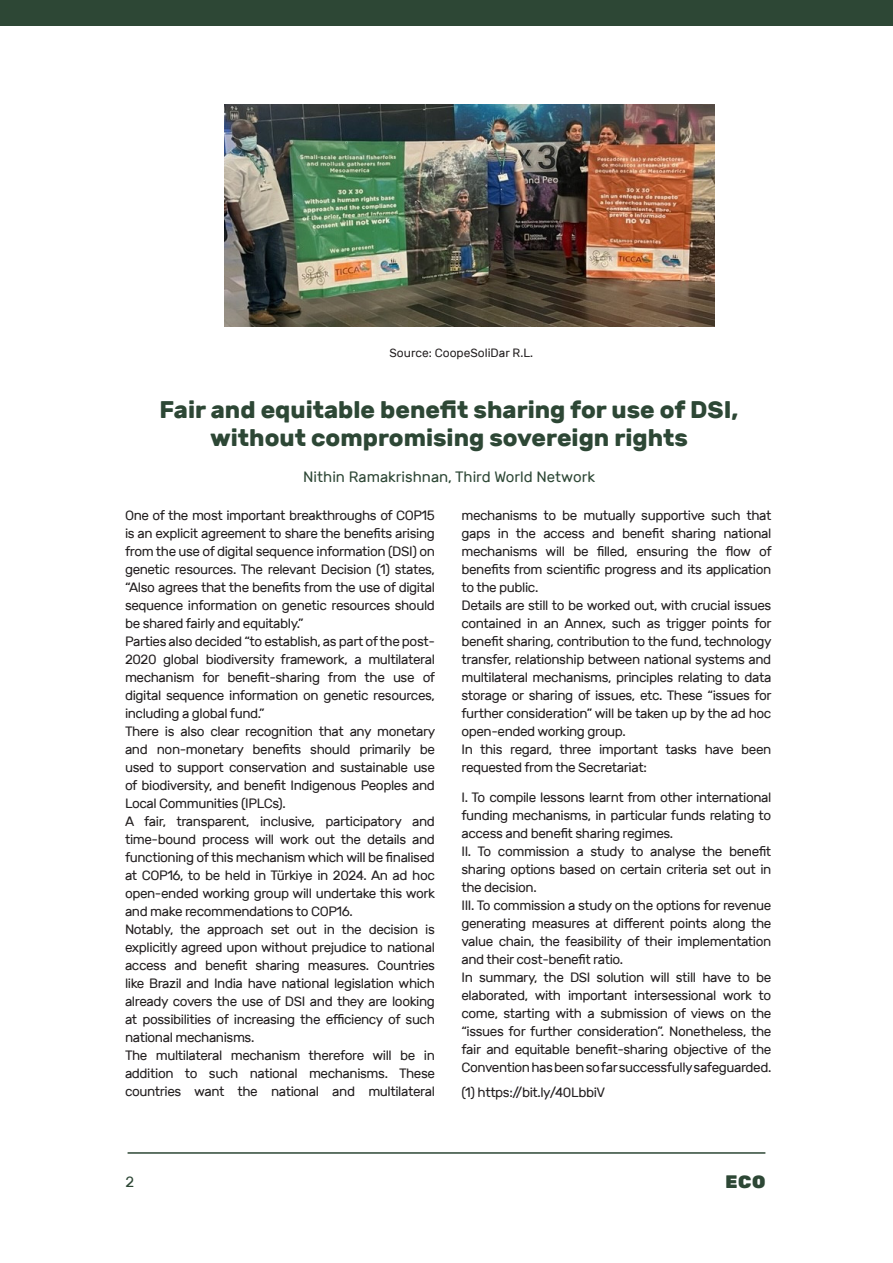
<style>
.page{position:relative;width:893px;height:1263px;background:#fff}
.page>*{position:absolute;margin:0;border:0;box-sizing:border-box;transform-origin:0 0}
.TITULOS{font:700 24px/28.8px "Rubik";color:#2d4735;text-align:center}
.t1{font:900 18px "Rubik";color:#2d4735}
.Autoria{font:15px "Rubik";color:#2d4735}
.TEXTO{font:13.5px/18px "Rubik";letter-spacing:-.03em;color:#231f20;text-align:justify}
.TEXTO-2{font:12px "Rubik";color:#231f20}
</style>
<div class="page">
<div style="left:0;top:0;width:893px;height:25px;background:#2d4735"></div>
<hr style="left:128px;top:1152px;width:637px;height:2px;background:#2d4735">
<img style="left:224px;top:104px;width:490px;height:222px">
<p class="TEXTO-2" style="left:389px;top:346px;width:145px">Source: CoopeSoliDar R.L.</p>
<p class="TITULOS" style="left:160px;top:395px;width:580px">Fair and equitable benefit sharing for use of DSI, without compromising sovereign rights</p>
<p class="Autoria" style="left:303px;top:469px;width:293px">Nithin Ramakrishnan, Third World Network</p>
<p class="TEXTO" style="left:125px;top:507px;width:311px">One of the most important breakthroughs of COP15 is an explicit agreement to share the benefits arising from the use of digital sequence information (DSI) on genetic resources. The relevant Decision (1) states, “Also agrees that the benefits from the use of digital sequence information on genetic resources should be shared fairly and equitably.”</p>
<p class="TEXTO" style="left:125px;top:633px;width:312px">Parties also decided “to establish, as part of the post-2020 global biodiversity framework, a multilateral mechanism for benefit-sharing from the use of digital sequence information on genetic resources, including a global fund.”</p>
<p class="TEXTO" style="left:125px;top:723px;width:312px">There is also clear recognition that any monetary and non-monetary benefits should primarily be used to support conservation and sustainable use of biodiversity, and benefit Indigenous Peoples and Local Communities (IPLCs).</p>
<p class="TEXTO" style="left:125px;top:813px;width:312px">A fair, transparent, inclusive, participatory and time-bound process will work out the details and functioning of this mechanism which will be finalised at COP16, to be held in Türkiye in 2024. An ad hoc open-ended working group will undertake this work and make recommendations to COP16.</p>
<p class="TEXTO" style="left:125px;top:921px;width:311px">Notably, the approach set out in the decision is explicitly agreed upon without prejudice to national access and benefit sharing measures. Countries like Brazil and India have national legislation which already covers the use of DSI and they are looking at possibilities of increasing the efficiency of such national mechanisms.</p>
<p class="TEXTO" style="left:125px;top:1047px;width:311px">The multilateral mechanism therefore will be in addition to such national mechanisms. These countries want the national and multilateral</p>
<p class="TEXTO" style="left:461px;top:507px;width:312px">mechanisms to be mutually supportive such that gaps in the access and benefit sharing national mechanisms will be filled, ensuring the flow of benefits from scientific progress and its application to the public.</p>
<p class="TEXTO" style="left:461px;top:597px;width:312px">Details are still to be worked out, with crucial issues contained in an Annex, such as trigger points for benefit sharing, contribution to the fund, technology transfer, relationship between national systems and multilateral mechanisms, principles relating to data storage or sharing of issues, etc. These “issues for further consideration” will be taken up by the ad hoc open-ended working group.</p>
<p class="TEXTO" style="left:461px;top:741px;width:311px">In this regard, three important tasks have been requested from the Secretariat:</p>
<p class="TEXTO" style="left:461px;top:789px;width:311px">I. To compile lessons learnt from other international funding mechanisms, in particular funds relating to access and benefit sharing regimes.</p>
<p class="TEXTO" style="left:461px;top:843px;width:311px">II. To commission a study to analyse the benefit sharing options based on certain criteria set out in the decision.</p>
<p class="TEXTO" style="left:461px;top:897px;width:311px">III. To commission a study on the options for revenue generating measures at different points along the value chain, the feasibility of their implementation and their cost-benefit ratio.</p>
<p class="TEXTO" style="left:461px;top:969px;width:311px">In summary, the DSI solution will still have to be elaborated, with important intersessional work to come, starting with a submission of views on the “issues for further consideration”. Nonetheless, the fair and equitable benefit-sharing objective of the Convention has been so far successfully safeguarded.</p>
<p class="TEXTO" style="left:461px;top:1084px;width:145px">(1) https://bit.ly/40LbbiV</p>
<p class="Autoria" style="left:126px;top:1174px;width:10px">2</p>
<h2 class="t1" style="left:726px;top:1171px;width:41px">ECO</h2>
</div>
